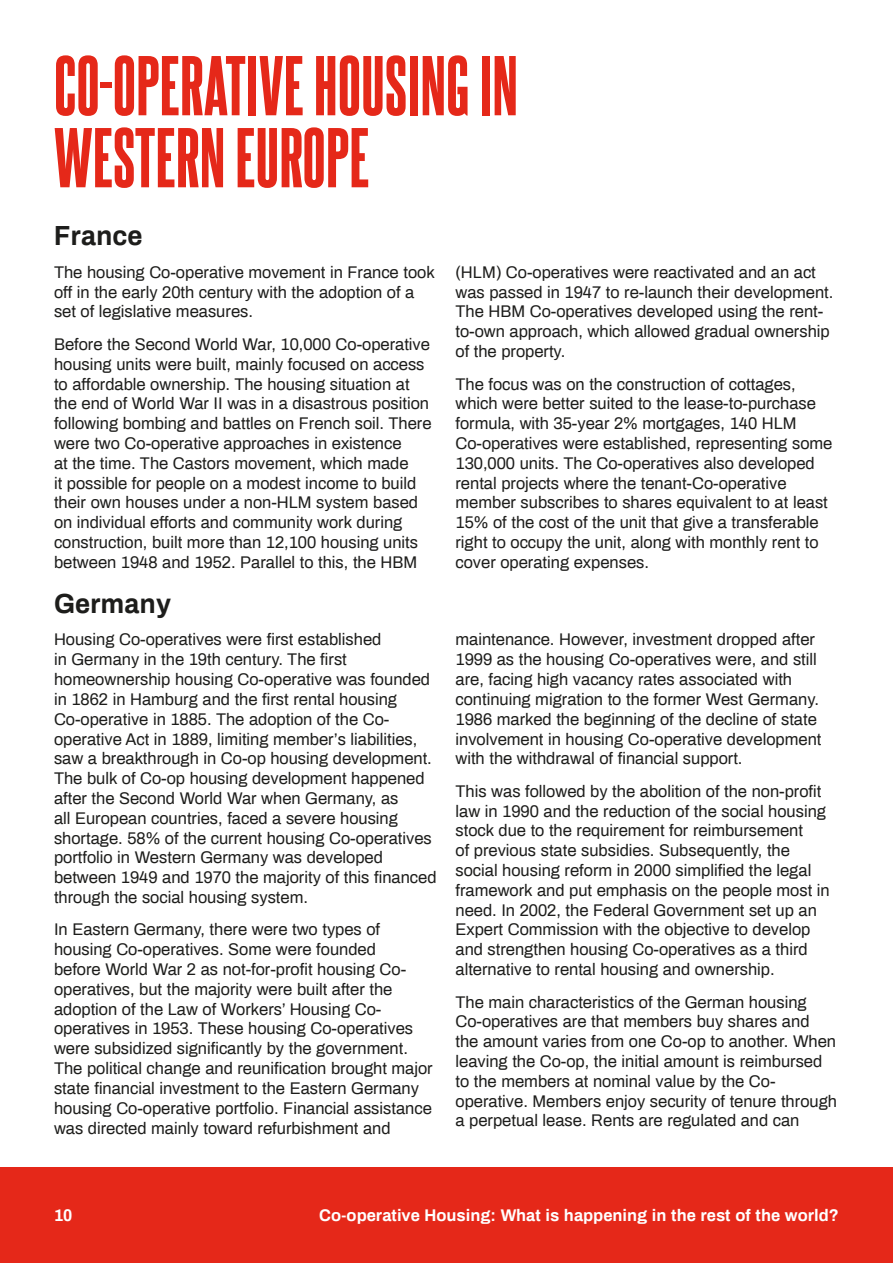
<style>
.page{position:relative;width:893px;height:1263px;background:#fff}
.page>*{position:absolute;margin:0;border:0;box-sizing:border-box;transform-origin:0 0}
.t1{font:72px/72px "Steelfish Eb";color:#e52819}
.t2{font:700 27px "Archivo";color:#1d1d1b}
.t3{font:16.5px/19.8px "Archivo";color:#1d1d1b}
.t4{font:700 16.5px "Archivo";color:#fff}
</style>
<div class="page">
<div style="left:0;top:1167px;width:893px;height:96px;background:#e52819"></div>
<h1 class="t1" style="left:54px;top:44px;width:465px">CO-OPERATIVE HOUSING IN<br>WESTERN EUROPE</h1>
<h2 class="t2" style="left:54px;top:217px;width:90px">France</h2>
<p class="t3" style="left:54px;top:261px;width:382px">The housing Co-operative movement in France took off in the early 20th century with the adoption of a set of legislative measures.</p>
<p class="t3" style="left:54px;top:334px;width:379px">Before the Second World War, 10,000 Co-operative housing units were built, mainly focused on access to affordable ownership. The housing situation at the end of World War II was in a disastrous position following bombing and battles on French soil. There were two Co-operative approaches in existence<br>at the time. The Castors movement, which made<br>it possible for people on a modest income to build their own houses under a non-HLM system based on individual efforts and community work during construction, built more than 12,100 housing units between 1948 and 1952. Parallel to this, the HBM</p>
<p class="t3" style="left:455px;top:261px;width:379px">(HLM) Co-operatives were reactivated and an act was passed in 1947 to re-launch their development.<br>The HBM Co-operatives developed using the rent&shy;to-own approach, which allowed gradual ownership of the property.</p>
<p class="t3" style="left:455px;top:373px;width:378px">The focus was on the construction of cottages, which were better suited to the lease-to-purchase formula, with 35-year 2% mortgages, 140 HLM Co-operatives were established, representing some 130,000 units. The Co-operatives also developed rental projects where the tenant-Co-operative member subscribes to shares equivalent to at least 15% of the cost of the unit that give a transferable right to occupy the unit, along with monthly rent to cover operating expenses.</p>
<h2 class="t2" style="left:54px;top:585px;width:119px">Germany</h2>
<p class="t3" style="left:54px;top:629px;width:384px">Housing Co-operatives were first established<br>in Germany in the 19th century. The first homeownership housing Co-operative was founded in 1862 in Hamburg and the first rental housing Co-operative in 1885. The adoption of the Co&shy;operative Act in 1889, limiting member’s liabilities, saw a breakthrough in Co-op housing development.<br>The bulk of Co-op housing development happened after the Second World War when Germany, as<br>all European countries, faced a severe housing shortage. 58% of the current housing Co-operatives portfolio in Western Germany was developed between 1949 and 1970 the majority of this financed through the social housing system.</p>
<p class="t3" style="left:54px;top:919px;width:380px">In Eastern Germany, there were two types of housing Co-operatives. Some were founded<br>before World War 2 as not-for-profit housing Co&shy;operatives, but the majority were built after the adoption of the Law of Workers’ Housing Co&shy;operatives in 1953. These housing Co-operatives were subsidized significantly by the government.<br>The political change and reunification brought major state financial investment to the Eastern Germany housing Co-operative portfolio. Financial assistance was directed mainly toward refurbishment and</p>
<p class="t3" style="left:455px;top:629px;width:367px">maintenance. However, investment dropped after 1999 as the housing Co-operatives were, and still are, facing high vacancy rates associated with continuing migration to the former West Germany.<br>1986 marked the beginning of the decline of state involvement in housing Co-operative development with the withdrawal of financial support.</p>
<p class="t3" style="left:455px;top:780px;width:376px">This was followed by the abolition of the non-profit law in 1990 and the reduction of the social housing stock due to the requirement for reimbursement<br>of previous state subsidies. Subsequently, the social housing reform in 2000 simplified the legal framework and put emphasis on the people most in need. In 2002, the Federal Government set up an Expert Commission with the objective to develop and strengthen housing Co-operatives as a third alternative to rental housing and ownership.</p>
<p class="t3" style="left:455px;top:991px;width:383px">The main characteristics of the German housing Co-operatives are that members buy shares and<br>the amount varies from one Co-op to another. When leaving the Co-op, the initial amount is reimbursed to the members at nominal value by the Co&shy;operative. Members enjoy security of tenure through a perpetual lease. Rents are regulated and can</p>
<p class="t4" style="left:54px;top:1204px;width:20px">10</p>
<p class="t4" style="left:319px;top:1204px;width:521px">Co-operative Housing: What is happening in the rest of the world?</p>
</div>
